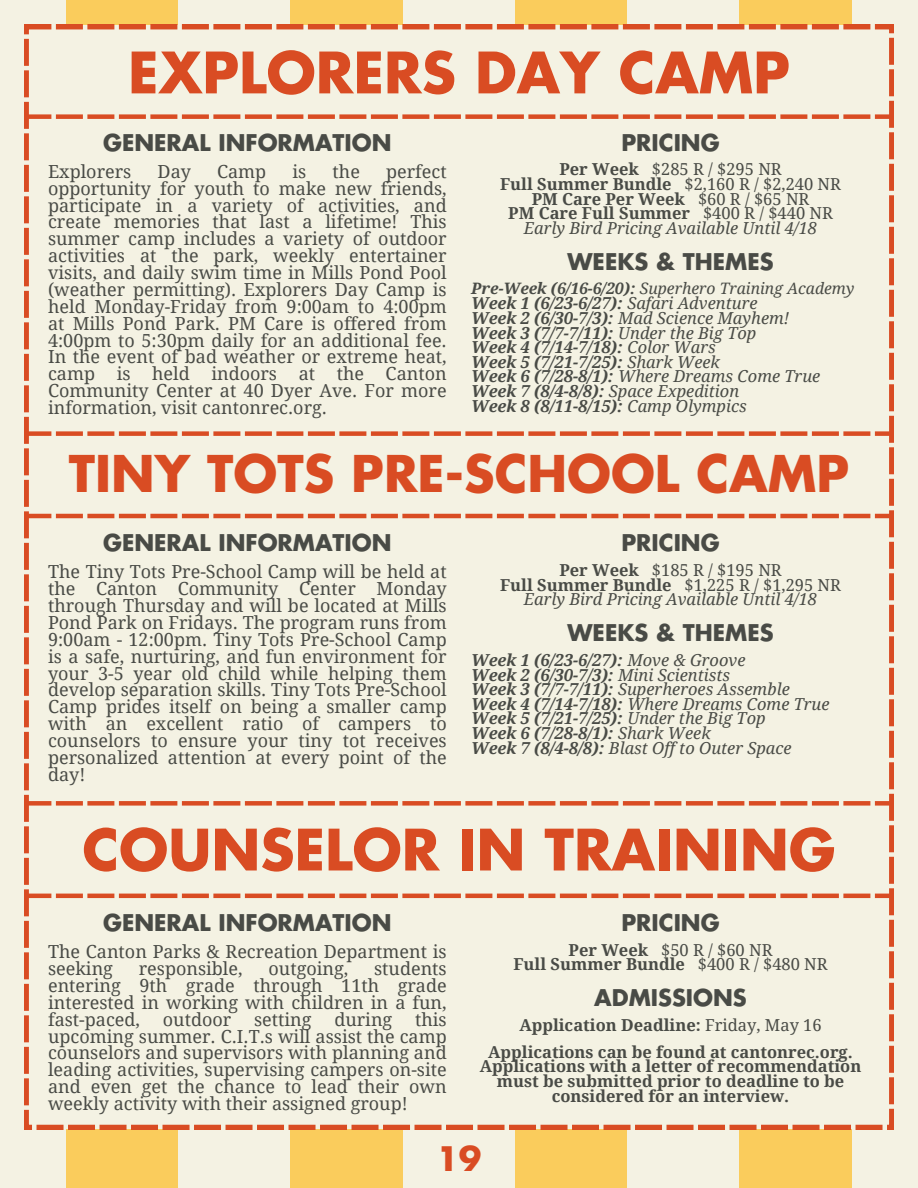
<style>
.page{position:relative;width:918px;height:1188px;background:#fff}
.page>*{position:absolute;margin:0;border:0;box-sizing:border-box;transform-origin:0 0}
.t1{font:700 55.5px "Futura LT Pro";color:#d94c23}
.t2{font:700 49.5px "Futura LT Pro";color:#d94c23}
.t3{font:700 33px "Futura LT Pro";color:#d94c23}
.t4{font:700 22.5px "Futura LT Pro";color:#494b46}
.t5{font:18px/16.8px "Droid Serif";color:#494b46;text-align:justify}
.t6{font:italic 700 16.5px/14.7px "Droid Serif";color:#494b46}
.t7{font:700 16.5px/14.7px "Droid Serif";color:#494b46;text-align:center}
.t8{font:italic 16.5px/14.7px "Droid Serif";color:#494b46;text-align:center}
.t9{font:italic 15.75px "Droid Serif";color:#494b46}
.s1{font-weight:400}
.s2{font-weight:400;font-style:italic}
.s3{font-weight:700}
.s4{font-weight:700;font-style:normal}
.s5{font-style:normal}
</style>
<div class="page">
<div style="left:0;top:0;width:66px;height:932px;background:#f4f2e3"></div>
<div style="left:66px;top:0;width:112px;height:932px;background:#facc5c"></div>
<div style="left:178px;top:0;width:113px;height:932px;background:#f4f2e3"></div>
<div style="left:291px;top:0;width:112px;height:932px;background:#facc5c"></div>
<div style="left:403px;top:0;width:112px;height:932px;background:#f4f2e3"></div>
<div style="left:515px;top:0;width:113px;height:932px;background:#facc5c"></div>
<div style="left:628px;top:0;width:112px;height:932px;background:#f4f2e3"></div>
<div style="left:740px;top:0;width:112px;height:932px;background:#facc5c"></div>
<div style="left:852px;top:0;width:66px;height:932px;background:#f4f2e3"></div>
<div style="left:0;top:435px;width:66px;height:753px;background:#f4f2e3"></div>
<div style="left:66px;top:435px;width:112px;height:753px;background:#facc5c"></div>
<div style="left:178px;top:435px;width:113px;height:753px;background:#f4f2e3"></div>
<div style="left:291px;top:435px;width:112px;height:753px;background:#facc5c"></div>
<div style="left:403px;top:435px;width:112px;height:753px;background:#f4f2e3"></div>
<div style="left:515px;top:435px;width:113px;height:753px;background:#facc5c"></div>
<div style="left:628px;top:435px;width:112px;height:753px;background:#f4f2e3"></div>
<div style="left:740px;top:435px;width:112px;height:753px;background:#facc5c"></div>
<div style="left:852px;top:435px;width:66px;height:753px;background:#f4f2e3"></div>
<div style="left:24px;top:25px;width:870px;height:1104px;background:#f4f2e3"></div>
<svg style="left:24px;top:114px;width:870px;height:5px;background:#de714d"></svg>
<svg style="left:24px;top:514px;width:870px;height:4px;background:#dc633d"></svg>
<svg style="left:24px;top:431px;width:870px;height:5px;background:#de704d"></svg>
<svg style="left:24px;top:894px;width:870px;height:4px;background:#dc633d"></svg>
<svg style="left:24px;top:801px;width:870px;height:5px;background:#de704d"></svg>
<p class="t1" style="left:128px;top:48px;width:663px">EXPLORERS DAY CAMP</p>
<h3 class="t4" style="left:103px;top:132px;width:290px">GENERAL INFORMATION</h3>
<h5 class="t4" style="left:621px;top:132px;width:100px">PRICING</h5>
<h3 class="t5" style="left:48px;top:163px;width:400px;text-indent:338px">perfect opportunity for youth to make new friends, participate in a variety of activities, and create memories that last a lifetime! This summer camp includes a variety of outdoor activities at the park, weekly entertainer visits, and daily swim time in Mills Pond Pool (weather permitting). Explorers Day Camp is held Monday-Friday from 9:00am to 4:00pm at Mills Pond Park. PM Care is offered from 4:00pm to 5:30pm daily for an additional fee.<br>In the event of bad weather or extreme heat, camp is held indoors at the Canton Community Center at 40 Dyer Ave. For more information, visit cantonrec.org.</h3>
<h5 class="t7" style="left:500px;top:162px;width:342px">Per Week <span class="s1">$285 R / $295 NR<br></span>Full Summer Bundle <span class="s1">$2,160 R / $2,240 NR<br></span>PM Care Per Week <span class="s1">$60 R / $65 NR<br></span>PM Care Full Summer <span class="s1">$400 R / $440 NR<br></span><span class="s2">Early Bird Pricing Available Until 4/18</span></h5>
<h3 class="t5" style="left:48px;top:163px;width:85px">Explorers</h3>
<h3 class="t5" style="left:158px;top:163px;width:35px">Day</h3>
<h3 class="t5" style="left:217px;top:163px;width:51px">Camp</h3>
<h3 class="t5" style="left:293px;top:163px;width:15px">is</h3>
<h3 class="t5" style="left:333px;top:163px;width:29px">the</h3>
<p class="t4" style="left:568px;top:251px;width:208px">WEEKS &amp; THEMES</p>
<h3 class="t9" style="left:471px;top:279px;width:385px"><span class="s3">Pre-Week (6/16-6/20):</span> Superhero Training Academy</h3>
<p class="t6" style="left:471px;top:296px;width:288px">Week 1 (6/23-6/27): <span class="s1">Safari Adventure</span></p>
<p class="t8" style="left:471px;top:311px;width:320px"><span class="s3">Week 2 (6/30-7/3):</span> Mad Science Mayhem!</p>
<p class="t6" style="left:471px;top:325px;width:287px">Week 3 (7/7-7/11): <span class="s1">Under the Big Top</span></p>
<p class="t6" style="left:471px;top:340px;width:246px">Week 4 (7/14-7/18): <span class="s1">Color Wars</span></p>
<p class="t6" style="left:471px;top:355px;width:250px">Week 5 (7/21-7/25): <span class="s1">Shark Week</span></p>
<p class="t8" style="left:471px;top:369px;width:351px"><span class="s3">Week 6 (7/28-8/1):</span> Where Dreams Come True</p>
<p class="t6" style="left:471px;top:384px;width:270px">Week 7 (8/4-8/8): <span class="s1">Space Expedition</span></p>
<p class="t6" style="left:471px;top:399px;width:277px">Week 8 (8/11-8/15): <span class="s1">Camp Olympics</span></p>
<h1 class="t2" style="left:69px;top:452px;width:782px">TINY TOTS PRE-SCHOOL CAMP</h1>
<p class="t4" style="left:103px;top:533px;width:290px">GENERAL INFORMATION</p>
<h3 class="t4" style="left:621px;top:533px;width:100px">PRICING</h3>
<p class="t5" style="left:48px;top:564px;width:400px">The Tiny Tots Pre-School Camp will be held at the Canton Community Center Monday through Thursday and will be located at Mills Pond Park on Fridays. The program runs from 9:00am - 12:00pm. Tiny Tots Pre-School Camp is a safe, nurturing, and fun environment for your 3-5 year old child while helping them develop separation skills. Tiny Tots Pre-School Camp prides itself on being a smaller camp with an excellent ratio of campers to counselors to ensure your tiny tot receives personalized attention at every point of the day!</p>
<h2 class="t8" style="left:500px;top:563px;width:342px"><span class="s4">Per Week</span> <span class="s5">$185 R / $195 NR<br></span><span class="s4">Full Summer Bundle</span> <span class="s5">$1,225 R / $1,295 NR<br></span>Early Bird Pricing Available Until 4/18</h2>
<h3 class="t4" style="left:568px;top:623px;width:208px">WEEKS &amp; THEMES</h3>
<h5 class="t6" style="left:471px;top:653px;width:360px">Week 1 (6/23-6/27): <span class="s1">Move &amp; Groove<br></span>Week 2 (6/30-7/3): <span class="s1">Mini Scientists<br></span>Week 3 (7/7-7/11): <span class="s1">Superheroes Assemble </span>Week 4 (7/14-7/18): <span class="s1">Where Dreams Come True </span>Week 5 (7/21-7/25): <span class="s1">Under the Big Top<br></span>Week 6 (7/28-8/1): <span class="s1">Shark Week<br></span>Week 7 (8/4-8/8): <span class="s1">Blast Off to Outer Space</span></h5>
<p class="t1" style="left:82px;top:825px;width:755px">COUNSELOR IN TRAINING</p>
<h3 class="t4" style="left:103px;top:912px;width:290px">GENERAL INFORMATION</h3>
<h5 class="t5" style="left:48px;top:944px;width:400px">The Canton Parks &amp; Recreation Department is seeking</h5>
<h5 class="t5" style="left:48px;top:960px;width:400px;text-indent:326px">students entering 9th grade through 11th grade interested in working with children in a fun, fast-paced,</h5>
<h5 class="t5" style="left:139px;top:960px;width:105px">responsible,</h5>
<h5 class="t5" style="left:269px;top:960px;width:81px">outgoing,</h5>
<h5 class="t5" style="left:48px;top:1011px;width:400px;text-indent:367px">this upcoming summer. C.I.T.s will assist the camp counselors and supervisors with planning and leading activities, supervising campers on-site and even get the chance to lead their own weekly activity with their assigned group!</h5>
<h5 class="t5" style="left:163px;top:1011px;width:70px">outdoor</h5>
<h5 class="t5" style="left:254px;top:1011px;width:59px">setting</h5>
<h5 class="t5" style="left:334px;top:1011px;width:59px">during</h5>
<p class="t4" style="left:621px;top:912px;width:100px">PRICING</p>
<h5 class="t7" style="left:513px;top:943px;width:316px">Per Week <span class="s1">$50 R / $60 NR<br></span>Full Summer Bundle <span class="s1">$400 R / $480 NR</span></h5>
<p class="t4" style="left:594px;top:988px;width:154px">ADMISSIONS</p>
<h3 class="t7" style="left:480px;top:1045px;width:383px">Applications can be found at cantonrec.org.<br>Applications with a letter of recommendation must be submitted prior to deadline to be considered for an interview.</h3>
<h1 class="t7" style="left:519px;top:1018px;width:304px">Application Deadline: <span class="s1">Friday, May 16</span></h1>
<p class="t3" style="left:436px;top:1144px;width:47px">19</p>
</div>
